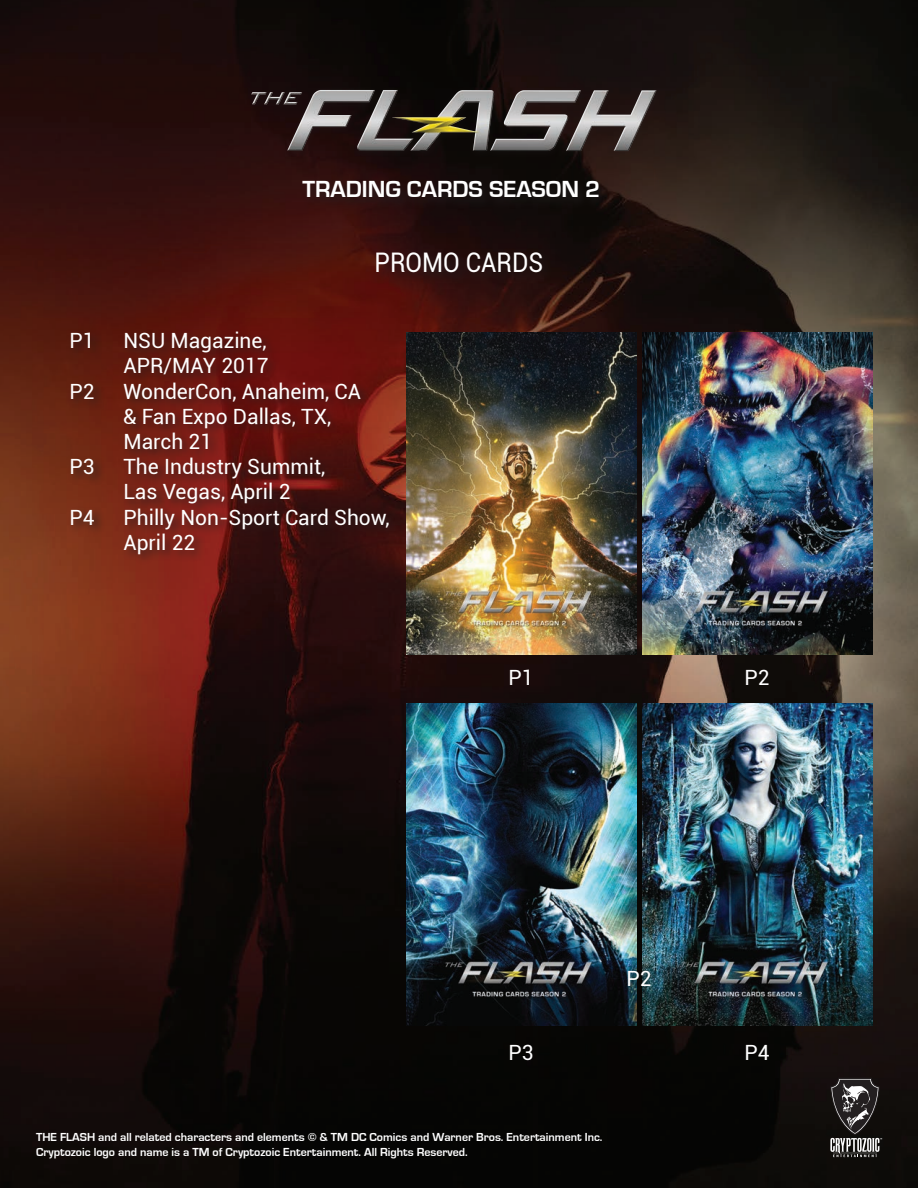
<style>
.page{position:relative;width:918px;height:1188px;background:#fff}
.page>*{position:absolute;margin:0;border:0;box-sizing:border-box;transform-origin:0 0}
.t1{font:27px "Roboto";color:#fff;scale:.9 1}
.t2{font:700 24px "Eurostile";color:#fff}
.t3{font:21px/25.2px "Roboto";color:#fff}
.t4{font:700 12px/14.4px "Eurostile";color:#fff}
</style>
<div class="page">
<img style="left:0;top:0;width:918px;height:1188px">
<svg style="left:830px;top:1078px;width:52px;height:79px;background:#494645"></svg>
<img style="left:642px;top:332px;width:230px;height:322px">
<img style="left:642px;top:703px;width:230px;height:322px">
<img style="left:406px;top:332px;width:230px;height:322px">
<img style="left:406px;top:703px;width:230px;height:322px">
<div style="left:373px;top:249px;width:182px;height:36px;background:#231f20;opacity:.75"></div>
<img style="left:222px;top:54px;width:474px;height:127px">
<div style="left:299px;top:179px;width:311px;height:32px;background:#231f20;opacity:.75"></div>
<div style="left:68px;top:329px;width:333px;height:238px;background:#231f20;opacity:.75"></div>
<h2 class="t2" style="left:302px;top:176px;width:299px">TRADING CARDS SEASON 2</h2>
<h1 class="t1" style="left:375px;top:244px;width:189px">PROMO CARDS</h1>
<h3 class="t3" style="left:69px;top:327px;width:27px">P1</h3>
<h3 class="t3" style="left:123px;top:327px;width:147px">NSU Magazine,<br>APR/MAY 2017</h3>
<h3 class="t3" style="left:69px;top:378px;width:27px">P2</h3>
<h3 class="t3" style="left:123px;top:378px;width:239px">WonderCon, Anaheim, CA &amp; Fan Expo Dallas, TX,<br>March 21</h3>
<h3 class="t3" style="left:69px;top:453px;width:27px">P3</h3>
<h3 class="t3" style="left:123px;top:453px;width:203px">The Industry Summit,<br>Las Vegas, April 2</h3>
<h3 class="t3" style="left:69px;top:504px;width:27px">P4</h3>
<h3 class="t3" style="left:123px;top:504px;width:268px">Philly Non-Sport Card Show,<br>April 22</h3>
<h3 class="t3" style="left:509px;top:664px;width:27px">P1</h3>
<h3 class="t3" style="left:745px;top:664px;width:27px">P2</h3>
<h3 class="t3" style="left:627px;top:966px;width:27px">P2</h3>
<h3 class="t3" style="left:509px;top:1039px;width:27px">P3</h3>
<h3 class="t3" style="left:745px;top:1039px;width:27px">P4</h3>
<p class="t4" style="left:36px;top:1130px;width:568px">THE FLASH and all related characters and elements © &amp; TM DC Comics and Warner Bros. Entertainment Inc.<br>Cryptozoic logo and name is a TM of Cryptozoic Entertainment. All Rights Reserved.</p>
</div>
